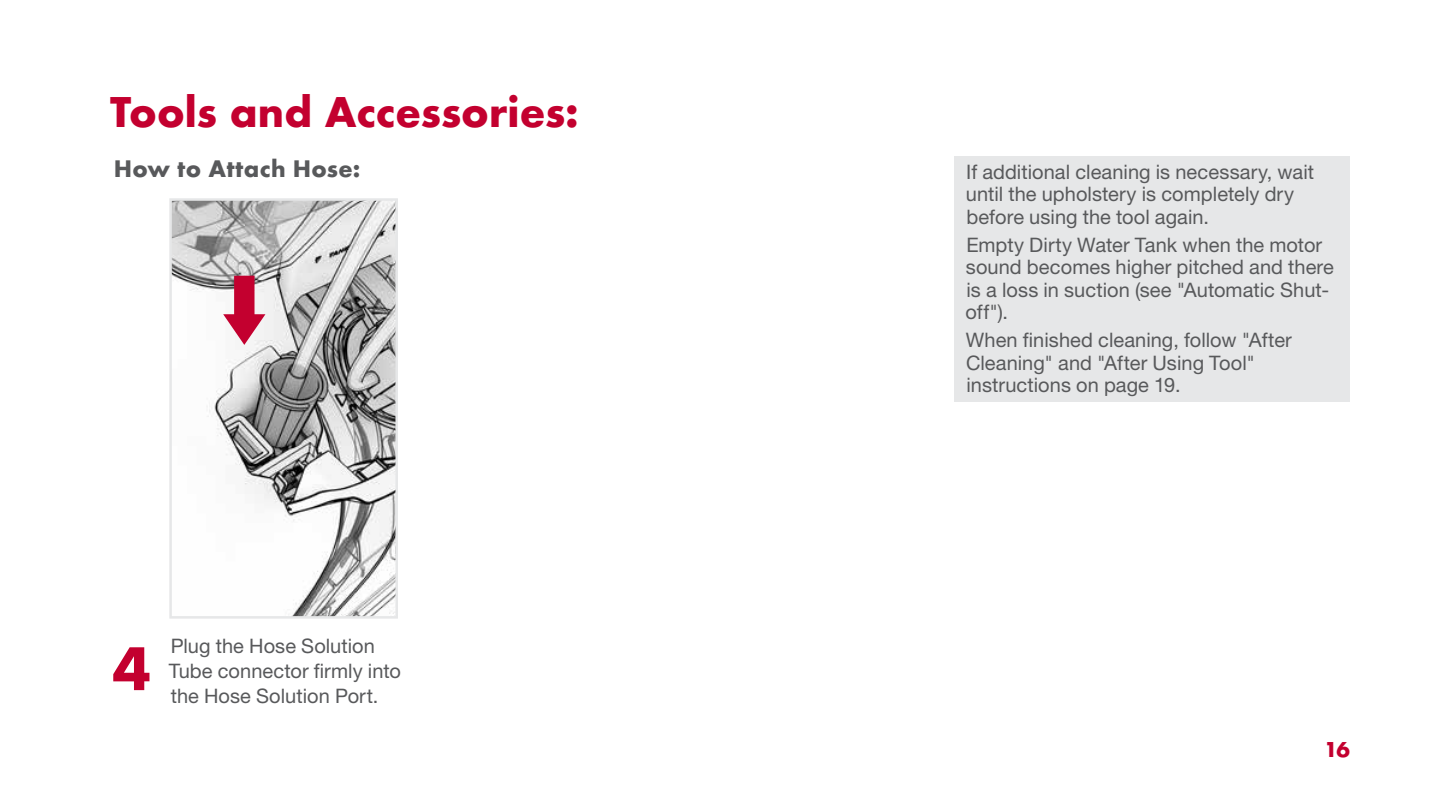
<style>
.page{position:relative;width:1440px;height:810px;background:#fff}
.page>*{position:absolute;margin:0;border:0;box-sizing:border-box;transform-origin:0 0}
.t1{font:64.25px "Futura Bld";color:#c3002f}
.t2{font:45px "Futura Bld";color:#c3002f}
.t3{font:25px "Futura Bld";letter-spacing:.015em;color:#58595b}
.t4{font:22.5px "Futura Bld";color:#c3002f}
.t5{font:20px/22.5px "Helvetica Neue LT Std";letter-spacing:.005em;color:#58595b}
</style>
<div class="page">
<div style="left:955px;top:156px;width:395px;height:246px;background:#e6e7e8"></div>
<img style="left:172px;top:201px;width:223px;height:415px">
<div style="left:169px;top:198px;width:229px;height:421px;border:2px solid #e6e7e8"></div>
<svg style="left:223px;top:276px;width:42px;height:69px"></svg>
<h2 class="t2" style="left:110px;top:82px;width:470px">Tools and Accessories:</h2>
<p class="t3" style="left:114px;top:152px;width:248px">How to Attach Hose:</p>
<h1 class="t1" style="left:112px;top:626px;width:40px">4</h1>
<p class="t5" style="left:169px;top:633px;width:234px;line-height:25px">Plug the Hose Solution<br>Tube connector firmly into the Hose Solution Port.</p>
<p class="t5" style="left:966px;top:160px;width:350px">If additional cleaning is necessary, wait until the upholstery is completely dry before using the tool again.</p>
<p class="t5" style="left:965px;top:233px;width:370px">Empty Dirty Water Tank when the motor sound becomes higher pitched and there is a loss in suction (see "Automatic Shut&shy;off").</p>
<p class="t5" style="left:966px;top:329px;width:328px">When finished cleaning, follow "After<br>Cleaning" and "After Using Tool" instructions on page 19.</p>
<p class="t4" style="left:1324px;top:734px;width:27px">16</p>
</div>
